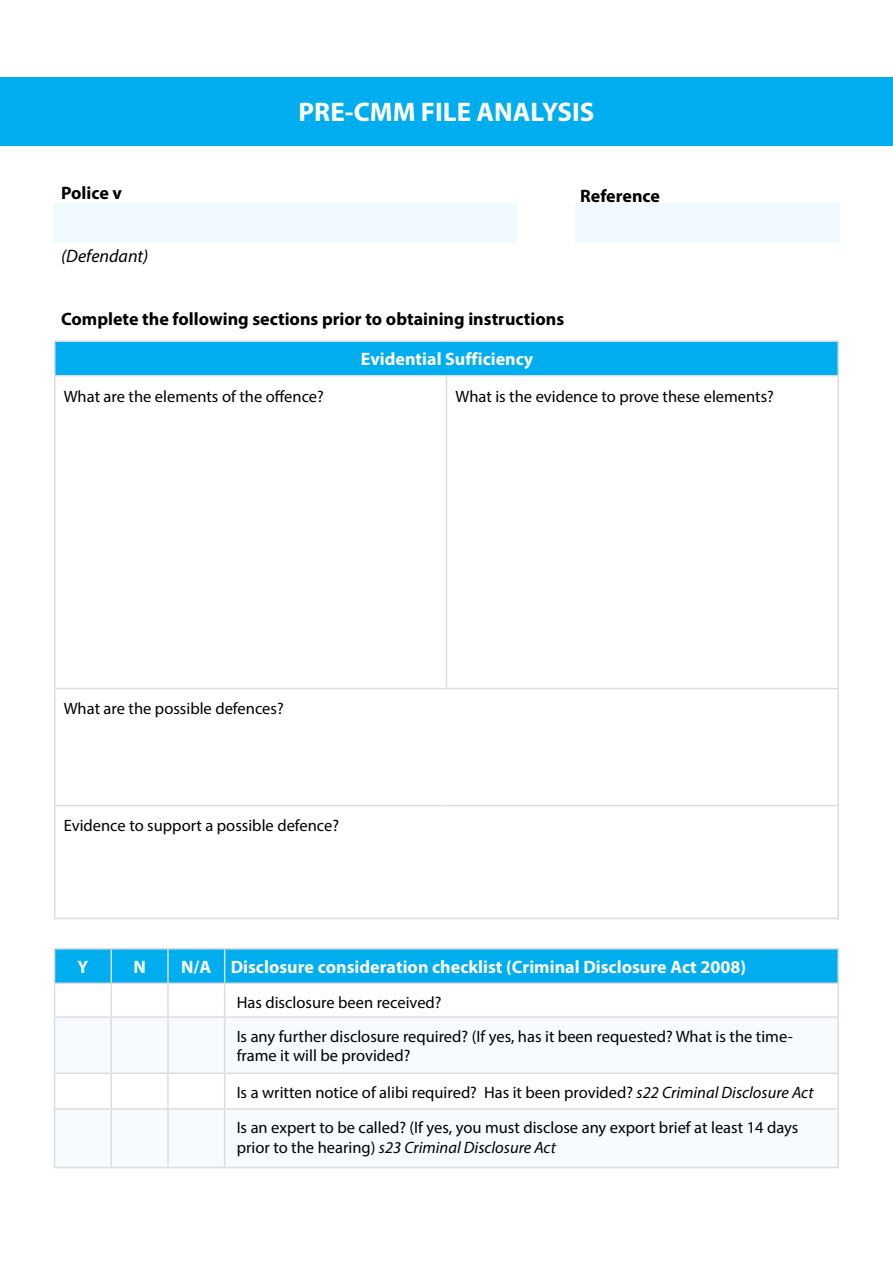
<style>
.page{position:relative;width:893px;height:1263px;background:#fff}
.page>*{position:absolute;margin:0;border:0;box-sizing:border-box;transform-origin:0 0}
.t1{font:700 27px "Myriad Pro";color:#fff}
.t2{font:700 18px "Myriad Pro";color:#fefefe}
.t3{font:700 18px "Myriad Pro";color:#000}
.t4{font:italic 18px "Myriad Pro";color:#000}
.t5{font:16.5px/33.9px "Myriad Pro";color:#000}
.t6{font:italic 16.5px "Myriad Pro";color:#000}
.s1{font-style:italic}
.s2{font-style:normal}
</style>
<div class="page">
<div style="left:0;top:77px;width:893px;height:69px;background:#00aeef"></div>
<div style="left:55px;top:341px;width:783px;height:35px;background:#00aeef"></div>
<hr style="left:446px;top:376px;width:1px;height:312px;background:#dcddde">
<hr style="left:54px;top:340px;width:392px;height:2px;background:#dcddde">
<hr style="left:54px;top:342px;width:2px;height:33px;background:#dcddde">
<hr style="left:446px;top:340px;width:393px;height:2px;background:#dcddde">
<hr style="left:837px;top:342px;width:2px;height:33px;background:#dcddde">
<hr style="left:54px;top:806px;width:2px;height:112px;background:#dcddde">
<hr style="left:837px;top:806px;width:2px;height:112px;background:#dcddde">
<hr style="left:54px;top:918px;width:392px;height:1px;background:#dcddde">
<hr style="left:446px;top:918px;width:393px;height:1px;background:#dcddde">
<hr style="left:54px;top:375px;width:392px;height:1px;background:#dcddde">
<hr style="left:54px;top:376px;width:2px;height:312px;background:#dcddde">
<hr style="left:446px;top:375px;width:393px;height:1px;background:#dcddde">
<hr style="left:837px;top:376px;width:2px;height:312px;background:#dcddde">
<hr style="left:54px;top:688px;width:392px;height:1px;background:#dcddde">
<hr style="left:54px;top:689px;width:2px;height:116px;background:#dcddde">
<hr style="left:446px;top:688px;width:393px;height:1px;background:#dcddde">
<hr style="left:837px;top:689px;width:2px;height:116px;background:#dcddde">
<hr style="left:54px;top:805px;width:392px;height:1px;background:#dcddde">
<hr style="left:446px;top:805px;width:393px;height:1px;background:#dcddde">
<div style="left:55px;top:949px;width:782px;height:33px;background:#00aeef"></div>
<svg style="left:55px;top:1018px;width:782px;height:149px;fill:#f5fbfe"></svg>
<hr style="left:54px;top:948px;width:57px;height:1px;background:#dcddde">
<hr style="left:54px;top:949px;width:1px;height:33px;background:#dcddde">
<hr style="left:111px;top:948px;width:57px;height:1px;background:#dcddde">
<hr style="left:168px;top:948px;width:57px;height:1px;background:#dcddde">
<hr style="left:225px;top:948px;width:614px;height:1px;background:#dcddde">
<hr style="left:224px;top:949px;width:1px;height:33px;background:#dcddde">
<hr style="left:837px;top:949px;width:2px;height:33px;background:#dcddde">
<hr style="left:54px;top:982px;width:57px;height:2px;background:#dcddde">
<hr style="left:111px;top:982px;width:57px;height:2px;background:#dcddde">
<hr style="left:168px;top:982px;width:57px;height:2px;background:#dcddde">
<hr style="left:167px;top:984px;width:2px;height:32px;background:#dcddde">
<hr style="left:225px;top:982px;width:614px;height:2px;background:#dcddde">
<hr style="left:224px;top:984px;width:1px;height:32px;background:#dcddde">
<hr style="left:837px;top:984px;width:2px;height:32px;background:#dcddde">
<hr style="left:54px;top:984px;width:1px;height:32px;background:#dcddde">
<hr style="left:111px;top:984px;width:1px;height:32px;background:#dcddde">
<hr style="left:167px;top:1018px;width:2px;height:54px;background:#dcddde">
<hr style="left:54px;top:1016px;width:57px;height:2px;background:#dcddde">
<hr style="left:167px;top:1074px;width:2px;height:34px;background:#dcddde">
<hr style="left:224px;top:1074px;width:1px;height:34px;background:#dcddde">
<hr style="left:837px;top:1074px;width:2px;height:34px;background:#dcddde">
<hr style="left:167px;top:1110px;width:2px;height:57px;background:#dcddde">
<hr style="left:54px;top:1018px;width:1px;height:54px;background:#dcddde">
<hr style="left:111px;top:1016px;width:57px;height:2px;background:#dcddde">
<hr style="left:111px;top:1018px;width:1px;height:54px;background:#dcddde">
<hr style="left:168px;top:1016px;width:57px;height:2px;background:#dcddde">
<hr style="left:225px;top:1016px;width:614px;height:2px;background:#dcddde">
<hr style="left:224px;top:1018px;width:1px;height:54px;background:#dcddde">
<hr style="left:837px;top:1018px;width:2px;height:54px;background:#dcddde">
<hr style="left:54px;top:1072px;width:57px;height:2px;background:#dcddde">
<hr style="left:54px;top:1074px;width:1px;height:34px;background:#dcddde">
<hr style="left:111px;top:1072px;width:57px;height:2px;background:#dcddde">
<hr style="left:111px;top:1074px;width:1px;height:34px;background:#dcddde">
<hr style="left:168px;top:1072px;width:57px;height:2px;background:#dcddde">
<hr style="left:225px;top:1072px;width:614px;height:2px;background:#dcddde">
<hr style="left:54px;top:1108px;width:57px;height:2px;background:#dcddde">
<hr style="left:54px;top:1110px;width:1px;height:57px;background:#dcddde">
<hr style="left:111px;top:1108px;width:57px;height:2px;background:#dcddde">
<hr style="left:111px;top:1110px;width:1px;height:57px;background:#dcddde">
<hr style="left:168px;top:1108px;width:57px;height:2px;background:#dcddde">
<hr style="left:225px;top:1108px;width:614px;height:2px;background:#dcddde">
<hr style="left:224px;top:1110px;width:1px;height:57px;background:#dcddde">
<hr style="left:837px;top:1110px;width:2px;height:57px;background:#dcddde">
<hr style="left:54px;top:1167px;width:57px;height:1px;background:#dcddde">
<hr style="left:111px;top:1167px;width:57px;height:1px;background:#dcddde">
<hr style="left:168px;top:1167px;width:57px;height:1px;background:#dcddde">
<hr style="left:225px;top:1167px;width:614px;height:1px;background:#dcddde">
<hr style="left:167px;top:949px;width:2px;height:33px;background:#dcddde">
<hr style="left:111px;top:949px;width:1px;height:33px;background:#dcddde">
<div style="left:53px;top:203px;width:463px;height:40px;background:#eff9fe"></div>
<div style="left:575px;top:203px;width:265px;height:40px;background:#eff9fe"></div>
<h1 class="t1" style="left:299px;top:94px;width:297px">PRE-CMM FILE ANALYSIS</h1>
<p class="t3" style="left:61px;top:181px;width:62px">Police v</p>
<p class="t3" style="left:580px;top:184px;width:81px">Reference</p>
<p class="t4" style="left:61px;top:245px;width:89px">(Defendant)</p>
<p class="t3" style="left:61px;top:307px;width:505px">Complete the following sections prior to obtaining instructions</p>
<p class="t2" style="left:361px;top:347px;width:174px">Evidential Sufficiency</p>
<p class="t5" style="left:64px;top:379px;width:262px">What are the elements of the offence?</p>
<p class="t5" style="left:455px;top:379px;width:320px">What is the evidence to prove these elements?</p>
<p class="t5" style="left:64px;top:692px;width:222px">What are the possible defences?</p>
<p class="t5" style="left:64px;top:809px;width:277px">Evidence to support a possible defence?</p>
<p class="t2" style="left:77px;top:955px;width:12px">Y</p>
<p class="t2" style="left:133px;top:955px;width:14px">N</p>
<p class="t2" style="left:181px;top:955px;width:566px">N/A Disclosure consideration checklist (Criminal Disclosure Act 2008)</p>
<p class="t5" style="left:237px;top:985px;width:558px">Has disclosure been received?<br>Is any further disclosure required? (If yes, has it been requested? What is the time-</p>
<p class="t5" style="left:237px;top:1038px;width:175px">frame it will be provided?</p>
<p class="t5" style="left:237px;top:1074px;width:578px;line-height:35.5px">Is a written notice of alibi required? Has it been provided? <span class="s1">s22 Criminal Disclosure Act<br></span>Is an expert to be called? (If yes, you must disclose any export brief at least 14 days</p>
<p class="t6" style="left:237px;top:1137px;width:321px"><span class="s2">prior to the hearing)</span> s23 Criminal Disclosure Act</p>
</div>
